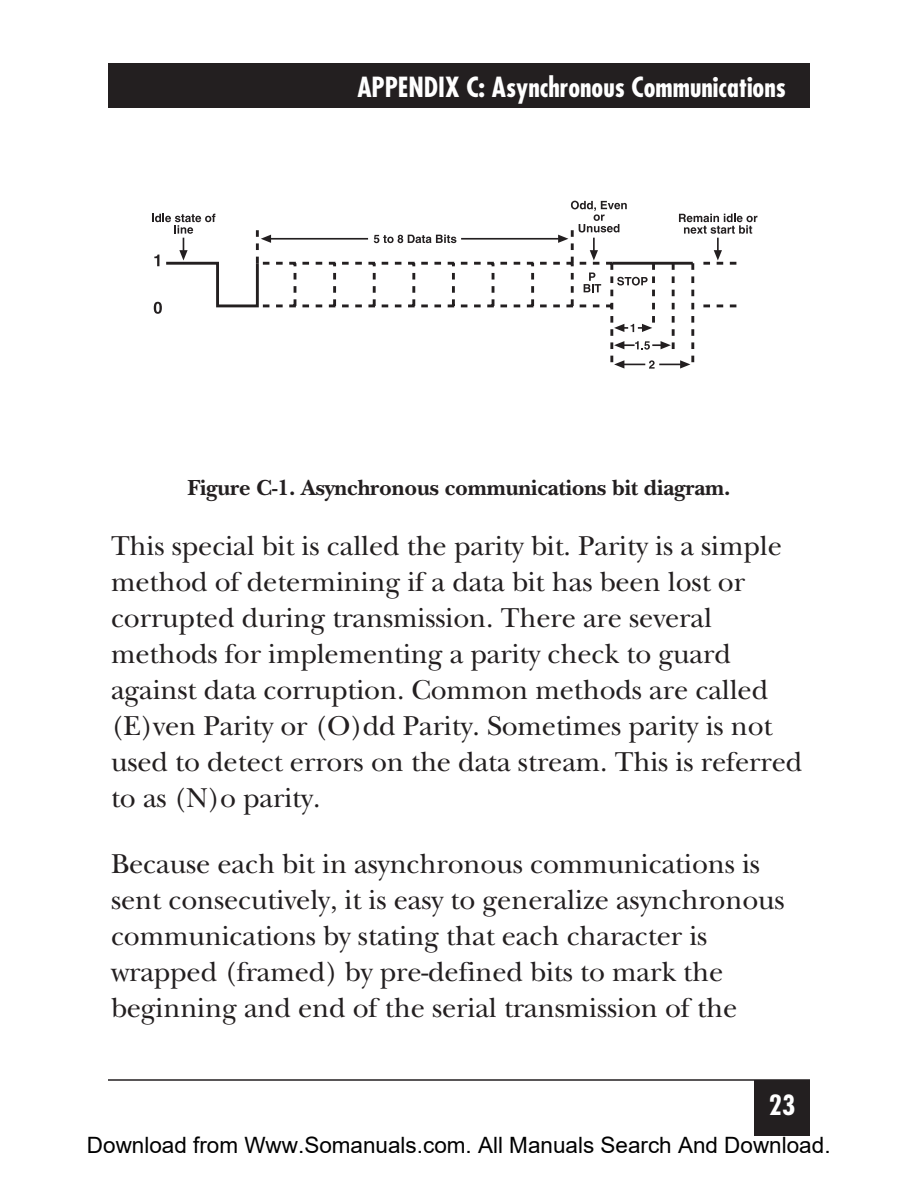
<style>
.page{position:relative;width:918px;height:1188px;background:#fff}
.page>*{position:absolute;margin:0;border:0;box-sizing:border-box;transform-origin:0 0}
.t1{font:28.5px/36px "New Baskerville";letter-spacing:-.005em;color:#231f20}
.t2{font:700 condensed 27px "Futura";color:#fff}
.t3{font:700 22.8px "New Baskerville";letter-spacing:-.005em;color:#231f20}
.t4{font:22.5px "Arial";color:#000}
</style>
<div class="page">
<div style="left:754px;top:1080px;width:56px;height:56px;background:#231f20"></div>
<div style="left:108px;top:63px;width:702px;height:45px;background:#231f20"></div>
<svg style="left:152px;top:201px;width:605px;height:168px"></svg>
<hr style="left:108px;top:1079px;width:702px;height:2px;background:#231f20">
<p class="t2" style="left:357px;top:75px;width:430px">APPENDIX C: Asynchronous Communications</p>
<p class="t3" style="left:187px;top:479px;width:545px">Figure C-1. Asynchronous communications bit diagram.</p>
<p class="t1" style="left:111px;top:531px;width:693px">This special bit is called the parity bit. Parity is a simple method of determining if a data bit has been lost or corrupted during transmission. There are several methods for implementing a parity check to guard against data corruption. Common methods are called (E)ven Parity or (O)dd Parity. Sometimes parity is not used to detect errors on the data stream. This is referred to as (N)o parity.</p>
<p class="t1" style="left:111px;top:849px;width:675px">Because each bit in asynchronous communications is sent consecutively, it is easy to generalize asynchronous communications by stating that each character is wrapped (framed) by pre-defined bits to mark the beginning and end of the serial transmission of the</p>
<p class="t2" style="left:769px;top:1093px;width:28px">23</p>
<p class="t4" style="left:87px;top:1133px;width:745px">Download from Www.Somanuals.com. All Manuals Search And Download.</p>
</div>
